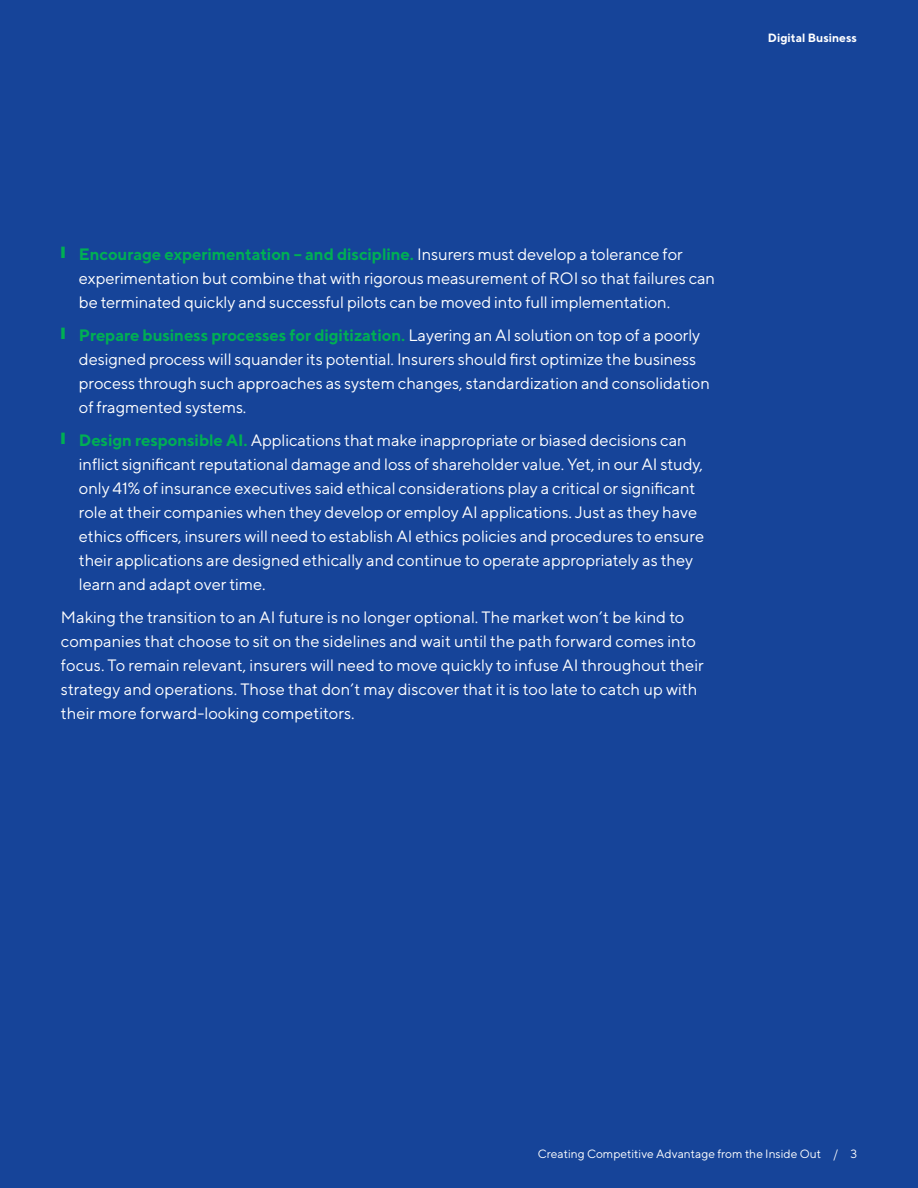
<style>
.page{position:relative;width:918px;height:1188px;background:#164499}
.page>*{position:absolute;margin:0;border:0;box-sizing:border-box;transform-origin:0 0}
.t1{font:16.5px/24px "TT Norms";letter-spacing:-.005em;color:#fff}
.t2{font:12px "TT Norms";color:#fff}
.t3{font:700 12px "TT Norms";color:#fff}
.s1{color:#00af54}
.s2{font-weight:700;color:#00af54}
</style>
<div class="page">
<p class="t3" style="left:768px;top:30px;width:91px">Digital Business</p>
<p class="t1" style="left:79px;top:241px;width:638px;text-indent:-18px"><span class="s1">❙</span> <span class="s2">Encourage experimentation – and discipline.</span> Insurers must develop a tolerance for experimentation but combine that with rigorous measurement of ROI so that failures can be terminated quickly and successful pilots can be moved into full implementation.</p>
<p class="t1" style="left:79px;top:322px;width:633px;text-indent:-18px"><span class="s1">❙</span> <span class="s2">Prepare business processes for digitization.</span> Layering an AI solution on top of a poorly designed process will squander its potential. Insurers should first optimize the business process through such approaches as system changes, standardization and consolidation of fragmented systems.</p>
<p class="t1" style="left:79px;top:427px;width:627px;text-indent:-18px"><span class="s1">❙</span> <span class="s2">Design responsible AI.</span> Applications that make inappropriate or biased decisions can inflict significant reputational damage and loss of shareholder value. Yet, in our AI study, only 41% of insurance executives said ethical considerations play a critical or significant role at their companies when they develop or employ AI applications. Just as they have ethics officers, insurers will need to establish AI ethics policies and procedures to ensure their applications are designed ethically and continue to operate appropriately as they learn and adapt over time.</p>
<p class="t1" style="left:61px;top:604px;width:644px">Making the transition to an AI future is no longer optional. The market won’t be kind to companies that choose to sit on the sidelines and wait until the path forward comes into focus. To remain relevant, insurers will need to move quickly to infuse AI throughout their strategy and operations. Those that don’t may discover that it is too late to catch up with their more forward-looking competitors.</p>
<p class="t2" style="left:538px;top:1146px;width:321px">Creating Competitive Advantage from the Inside Out / 3</p>
</div>
